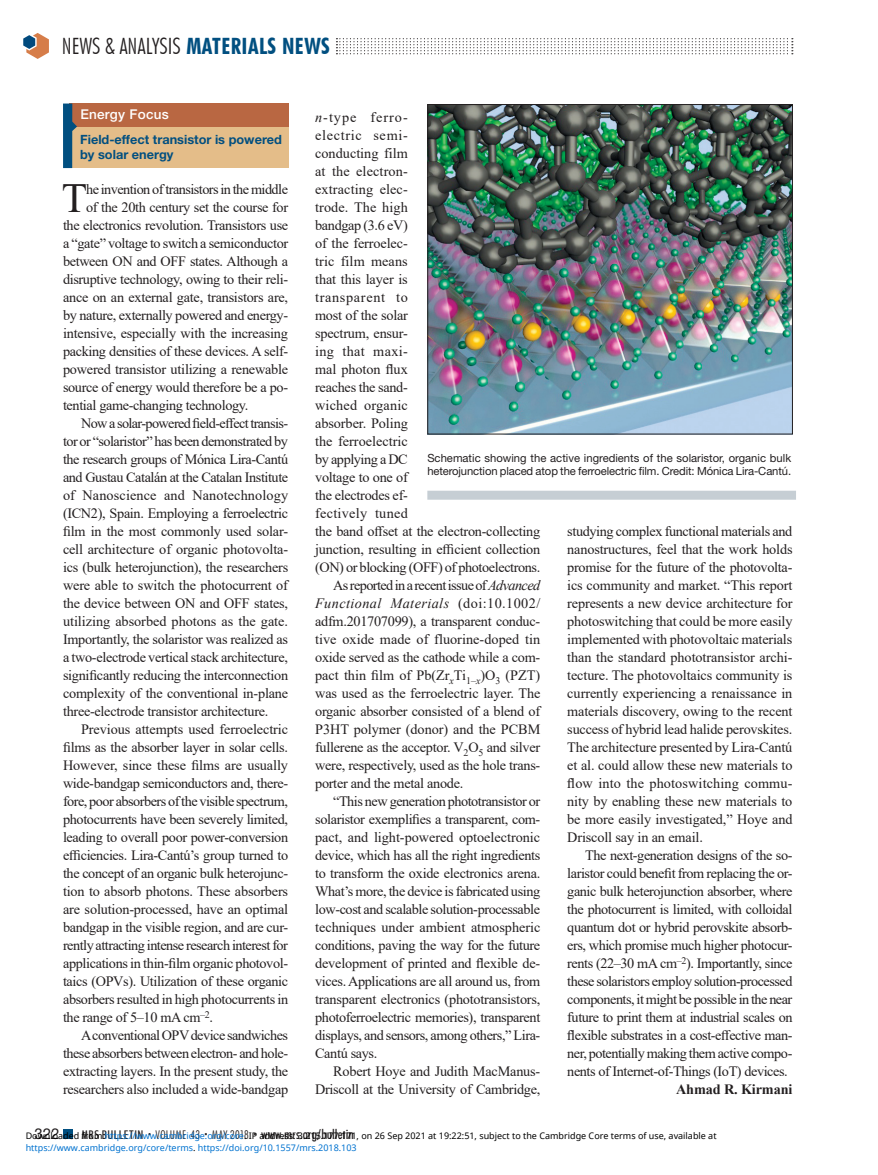
<style>
.page{position:relative;width:878px;height:1175px;background:#fff}
.page>*{position:absolute;margin:0;border:0;box-sizing:border-box;transform-origin:0 0}
.Drop_Cap{font:41.4px "Times New Roman";color:#231f20}
.t1{font:300 condensed 22.5px "Futura BT";color:#231f20}
.t2{font:15px "Helvetica Neue LT Std";color:#231f20}
.Body_Text_9_5_x_12_F{font:14.25px/18px "Times New Roman";letter-spacing:-.02em;color:#231f20;text-align:justify}
.Drop_Cap-2{font:14.25px "Times New Roman";letter-spacing:-.025em;color:#231f20}
.author{font:700 14.25px "Times New Roman";letter-spacing:-.01em;color:#231f20}
.t3{font:500 condensed 13.5px "Futura BT";letter-spacing:.01em;color:#231f20}
.FOCUS{font:500 13.5px "Helvetica Neue LT Std";letter-spacing:.02em;color:#fff}
.t4{font:700 12.75px/15px "Helvetica Neue LT Std";color:#014f80}
.t5{font:11.25px/12.8px "Helvetica Neue LT Std";letter-spacing:-.01em;color:#231f20}
.t6{font:9px "Noto Sans";color:#000}
.t7{font:9px "Noto Sans";color:#0172cf}
.s1{font-weight:700;color:#014f80}
.s2{font-style:italic}
.s3{font-size:12px}
.s4{font-weight:300;font-size:7.5px}
.s5{font-weight:300;font-size:12px}
.s6{color:#0172cf}
.s7{color:#000}
</style>
<div class="page">
<svg style="left:336px;top:38px;width:456px;height:16px"></svg>
<svg style="left:23px;top:33px;width:26px;height:26px"></svg>
<div style="left:64px;top:1130px;width:9px;height:8px;background:#014f80"></div>
<div style="left:65px;top:105px;width:223px;height:63px;background:#e4bd89"></div>
<div style="left:69px;top:104px;width:219px;height:23px;background:#b96742"></div>
<svg style="left:63px;top:104px;width:14px;height:64px"></svg>
<img style="left:429px;top:106px;width:361px;height:326px">
<div style="left:427px;top:104px;width:365px;height:330px;border:1px solid #231f20"></div>
<div style="left:427px;top:490px;width:369px;height:10px;background:#c6ced4"></div>
<h2 class="t1" style="left:62px;top:32px;width:269px">NEWS &amp; ANALYSIS <span class="s1">MATERIALS NEWS</span></h2>
<p class="FOCUS" style="left:80px;top:106px;width:90px">Energy Focus</p>
<p class="t4" style="left:80px;top:132px;width:203px">Field-effect transistor is powered by solar energy</p>
<p class="Drop_Cap" style="left:62px;top:168px;width:27px">T</p>
<p class="Drop_Cap-2" style="left:86px;top:179px;width:203px">he invention of transistors in the middle</p>
<p class="Drop_Cap-2" style="left:86px;top:197px;width:203px">of the 20th century set the course for</p>
<p class="Drop_Cap-2" style="left:63px;top:215px;width:227px">the electronics revolution. Transistors use</p>
<p class="Drop_Cap-2" style="left:63px;top:233px;width:227px">a “gate” voltage to switch a semiconductor</p>
<p class="Drop_Cap-2" style="left:63px;top:251px;width:226px">between ON and OFF states. Although a</p>
<p class="Drop_Cap-2" style="left:63px;top:269px;width:226px">disruptive technology, owing to their reli-</p>
<p class="Drop_Cap-2" style="left:63px;top:287px;width:227px">ance on an external gate, transistors are,</p>
<p class="Drop_Cap-2" style="left:63px;top:305px;width:227px">by nature, externally powered and energy-</p>
<p class="Drop_Cap-2" style="left:63px;top:323px;width:226px">intensive, especially with the increasing</p>
<p class="Drop_Cap-2" style="left:63px;top:341px;width:227px">packing densities of these devices. A self-</p>
<p class="Drop_Cap-2" style="left:63px;top:359px;width:227px">powered transistor utilizing a renewable</p>
<p class="Drop_Cap-2" style="left:63px;top:377px;width:226px">source of energy would therefore be a po-</p>
<p class="Drop_Cap-2" style="left:63px;top:395px;width:187px">tential game-changing technology.</p>
<p class="Body_Text_9_5_x_12_F" style="left:63px;top:413px;width:227px;text-indent:18px">Now a solar-powered field-effect transis&shy;tor or “solaristor” has been demonstrated by the research groups of Mónica Lira-Cantú and Gustau Catalán at the Catalan Institute of Nanoscience and Nanotechnology (ICN2), Spain. Employing a ferroelectric film in the most commonly used solar&shy;cell architecture of organic photovolta&shy;ics (bulk heterojunction), the researchers were able to switch the photocurrent of the device between ON and OFF states, utilizing absorbed photons as the gate.<br>Importantly, the solaristor was realized as a two-electrode vertical stack architecture, significantly reducing the interconnection complexity of the conventional in-plane three-electrode transistor architecture.</p>
<p class="Body_Text_9_5_x_12_F" style="left:63px;top:719px;width:227px;text-indent:18px">Previous attempts used ferroelectric films as the absorber layer in solar cells.<br>However, since these films are usually wide-bandgap semiconductors and, there&shy;fore, poor absorbers of the visible spectrum, photocurrents have been severely limited, leading to overall poor power-conversion efficiencies. Lira-Cantú’s group turned to the concept of an organic bulk heterojunc&shy;tion to absorb photons. These absorbers are solution-processed, have an optimal bandgap in the visible region, and are cur&shy;rently attracting intense research interest for applications in thin-film organic photovol&shy;taics (OPVs). Utilization of these organic absorbers resulted in high photocurrents in the range of 5–10 mA cm<sup>–2</sup>.</p>
<p class="Body_Text_9_5_x_12_F" style="left:63px;top:1025px;width:227px;text-indent:18px">A conventional OPV device sandwiches these absorbers between electron- and hole&shy;extracting layers. In the present study, the researchers also included a wide-bandgap</p>
<p class="Body_Text_9_5_x_12_F" style="left:315px;top:107px;width:227px;text-align:left"><span class="s2">n</span>-type ferro-<br>electric semi-<br>conducting film<br>at the electron-<br>extracting elec-<br>trode. The high<br>bandgap (3.6 eV)<br>of the ferroelec-<br>tric film means<br>that this layer is<br>transparent to<br>most of the solar<br>spectrum, ensur-<br>ing that maxi-<br>mal photon flux<br>reaches the sand-<br>wiched organic<br>absorber. Poling<br>the ferroelectric<br>by applying a DC<br>voltage to one of<br>the electrodes ef-<br>fectively tuned<br>the band offset at the electron-collecting junction, resulting in efficient collection (ON) or blocking (OFF) of photoelectrons.</p>
<p class="Body_Text_9_5_x_12_F" style="left:315px;top:575px;width:227px;text-indent:18px">As reported in a recent issue of <span class="s2">Advanced Functional Materials</span> (doi:10.1002/ adfm.201707099), a transparent conduc&shy;tive oxide made of fluorine-doped tin oxide served as the cathode while a com&shy;pact thin film of Pb(Zr<sub>x</sub>Ti<sub>1–</sub><sub>x</sub>)O<sub>3</sub> (PZT) was used as the ferroelectric layer. The organic absorber consisted of a blend of P3HT polymer (donor) and the PCBM fullerene as the acceptor. V<sub>2</sub>O<sub>5</sub> and silver were, respectively, used as the hole trans&shy;porter and the metal anode.</p>
<p class="Body_Text_9_5_x_12_F" style="left:315px;top:791px;width:227px;text-indent:18px">“This new generation phototransistor or solaristor exemplifies a transparent, com&shy;pact, and light-powered optoelectronic device, which has all the right ingredients to transform the oxide electronics arena.<br>What’s more, the device is fabricated using low-cost and scalable solution-processable techniques under ambient atmospheric conditions, paving the way for the future development of printed and flexible de&shy;vices. Applications are all around us, from transparent electronics (phototransistors, photoferroelectric memories), transparent displays, and sensors, among others,” Lira-Cantú says.</p>
<p class="Body_Text_9_5_x_12_F" style="left:315px;top:1061px;width:227px;text-align:right">Robert Hoye and Judith MacManus-<br>Driscoll at the University of Cambridge,</p>
<p class="t5" style="left:427px;top:452px;width:365px">Schematic showing the active ingredients of the solaristor, organic bulk heterojunction placed atop the ferroelectric film. Credit: Mónica Lira-Cantú.</p>
<p class="Body_Text_9_5_x_12_F" style="left:567px;top:521px;width:227px">studying complex functional materials and nanostructures, feel that the work holds promise for the future of the photovolta&shy;ics community and market. “This report represents a new device architecture for photoswitching that could be more easily implemented with photovoltaic materials than the standard phototransistor archi&shy;tecture. The photovoltaics community is currently experiencing a renaissance in materials discovery, owing to the recent success of hybrid lead halide perovskites.<br>The architecture presented by Lira-Cantú et al. could allow these new materials to flow into the photoswitching commu&shy;nity by enabling these new materials to be more easily investigated,” Hoye and Driscoll say in an email.</p>
<p class="Body_Text_9_5_x_12_F" style="left:567px;top:845px;width:227px;text-indent:18px">The next-generation designs of the so&shy;laristor could benefit from replacing the or&shy;ganic bulk heterojunction absorber, where the photocurrent is limited, with colloidal quantum dot or hybrid perovskite absorb&shy;ers, which promise much higher photocur&shy;rents (22–30 mA cm<sup>–2</sup>). Importantly, since these solaristors employ solution-processed components, it might be possible in the near future to print them at industrial scales on flexible substrates in a cost-effective man&shy;ner, potentially making them active compo&shy;nents of Internet-of-Things (IoT) devices.</p>
<p class="author" style="left:676px;top:1078px;width:118px">Ahmad R. Kirmani</p>
<p class="t2" style="left:34px;top:1124px;width:27px">322</p>
<p class="t3" style="left:81px;top:1126px;width:274px"><span class="s3">MRS BULLETIN</span> <span class="s4">•</span> <span class="s5">VOLUME 43</span> <span class="s4">•</span> <span class="s5">MAY 2018</span> <span class="s4">•</span> www.mrs.org/bulletin</p>
<p class="t6" style="left:26px;top:1129px;width:692px">Downloaded from <span class="s6">https://www.cambridge.org/core</span>. IP address: 3.215.177.171, on 26 Sep 2021 at 19:22:51, subject to the Cambridge Core terms of use, available at</p>
<p class="t7" style="left:26px;top:1141px;width:332px">https://www.cambridge.org/core/terms<span class="s7">.</span> https://doi.org/10.1557/mrs.2018.103</p>
</div>
